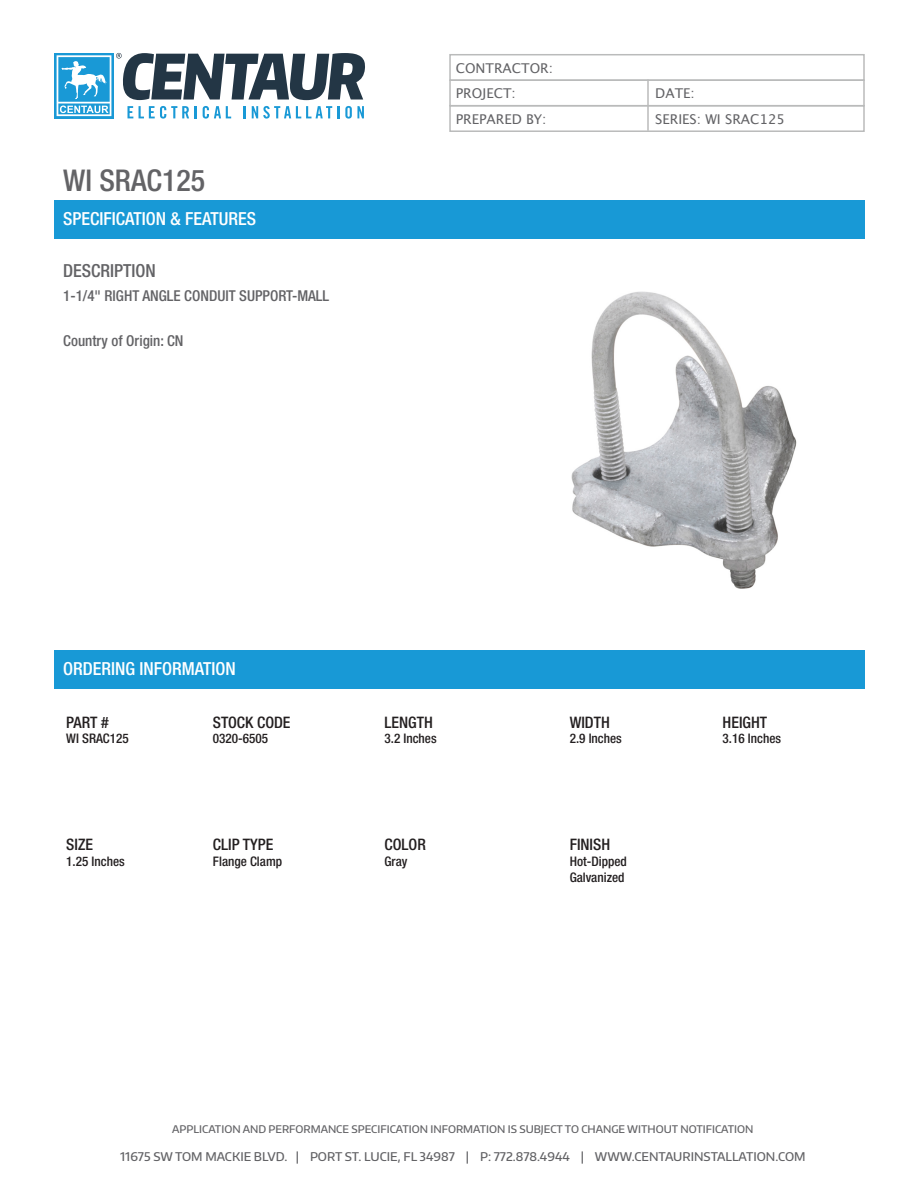
<style>
.page{position:relative;width:918px;height:1188px;background:#fff}
.page>*{position:absolute;margin:0;border:0;box-sizing:border-box;transform-origin:0 0}
.t1{font:500 condensed 30px "Helvetica Neue";color:#636366}
.t2{font:500 condensed 18px "Helvetica Neue";color:#fff}
.t3{font:500 condensed 18px "Helvetica Neue";color:#636366}
.t4{font:500 condensed 15.9px "Helvetica Neue";color:#231f20}
.t5{font:500 condensed 15px "Helvetica Neue";color:#636366}
.t6{font:13.5px "Lucida Grande";color:#636366}
.t7{font:500 condensed 13.2px/15.9px "Helvetica Neue";color:#231f20}
.t8{font:500 12px "Encode Sans Normal";color:#636366}
.t9{font:500 10.5px "Encode Sans Normal";color:#636366}
</style>
<div class="page">
<svg style="left:54px;top:53px;width:3px;height:65px"></svg>
<svg style="left:57px;top:53px;width:308px;height:65px"></svg>
<div style="left:449px;top:54px;width:416px;height:27px;border:2px solid #babbbb"></div>
<div style="left:449px;top:79px;width:416px;height:27px;border:2px solid #babbbb"></div>
<hr style="left:647px;top:80px;width:2px;height:25px;background:#babbbb">
<div style="left:449px;top:105px;width:416px;height:27px;border:2px solid #babbbb"></div>
<hr style="left:647px;top:106px;width:2px;height:24px;background:#babbbb">
<div style="left:54px;top:200px;width:811px;height:39px;background:#1899d6"></div>
<div style="left:54px;top:650px;width:811px;height:39px;background:#1899d6"></div>
<img style="left:571px;top:292px;width:226px;height:297px">
<p class="t1" style="left:63px;top:163px;width:144px">WI SRAC125</p>
<p class="t2" style="left:63px;top:208px;width:195px">SPECIFICATION &amp; FEATURES</p>
<p class="t3" style="left:63px;top:260px;width:94px">DESCRIPTION</p>
<p class="t5" style="left:63px;top:286px;width:268px">1-1/4" RIGHT ANGLE CONDUIT SUPPORT-MALL</p>
<p class="t5" style="left:63px;top:331px;width:122px">Country of Origin: CN</p>
<p class="t6" style="left:456px;top:60px;width:99px">CONTRACTOR:</p>
<p class="t6" style="left:456px;top:86px;width:62px">PROJECT:</p>
<p class="t6" style="left:655px;top:86px;width:41px">DATE:</p>
<p class="t6" style="left:456px;top:111px;width:92px">PREPARED BY:</p>
<p class="t6" style="left:655px;top:111px;width:131px">SERIES: WI SRAC125</p>
<p class="t2" style="left:63px;top:658px;width:174px">ORDERING INFORMATION</p>
<p class="t4" style="left:66px;top:712px;width:44px">PART #</p>
<p class="t7" style="left:66px;top:731px;width:64px">WI SRAC125</p>
<p class="t4" style="left:213px;top:712px;width:79px">STOCK CODE</p>
<p class="t7" style="left:213px;top:731px;width:57px">0320-6505</p>
<p class="t4" style="left:385px;top:712px;width:50px">LENGTH</p>
<p class="t7" style="left:385px;top:731px;width:54px">3.2 Inches</p>
<p class="t4" style="left:570px;top:712px;width:42px">WIDTH</p>
<p class="t7" style="left:570px;top:731px;width:54px">2.9 Inches</p>
<p class="t4" style="left:723px;top:712px;width:46px">HEIGHT</p>
<p class="t7" style="left:723px;top:731px;width:60px">3.16 Inches</p>
<p class="t4" style="left:66px;top:835px;width:28px">SIZE</p>
<p class="t7" style="left:66px;top:854px;width:60px">1.25 Inches</p>
<p class="t4" style="left:213px;top:835px;width:62px">CLIP TYPE</p>
<p class="t7" style="left:213px;top:854px;width:71px">Flange Clamp</p>
<p class="t4" style="left:385px;top:835px;width:43px">COLOR</p>
<p class="t7" style="left:385px;top:854px;width:24px">Gray</p>
<p class="t4" style="left:570px;top:835px;width:42px">FINISH</p>
<p class="t7" style="left:570px;top:854px;width:59px">Hot-Dipped<br>Galvanized</p>
<p class="t9" style="left:172px;top:1122px;width:583px">APPLICATION AND PERFORMANCE SPECIFICATION INFORMATION IS SUBJECT TO CHANGE WITHOUT NOTIFICATION</p>
<p class="t8" style="left:120px;top:1149px;width:687px">11675 SW TOM MACKIE BLVD. | PORT ST. LUCIE, FL 34987 | P: 772.878.4944 | WWW.CENTAURINSTALLATION.COM</p>
</div>
